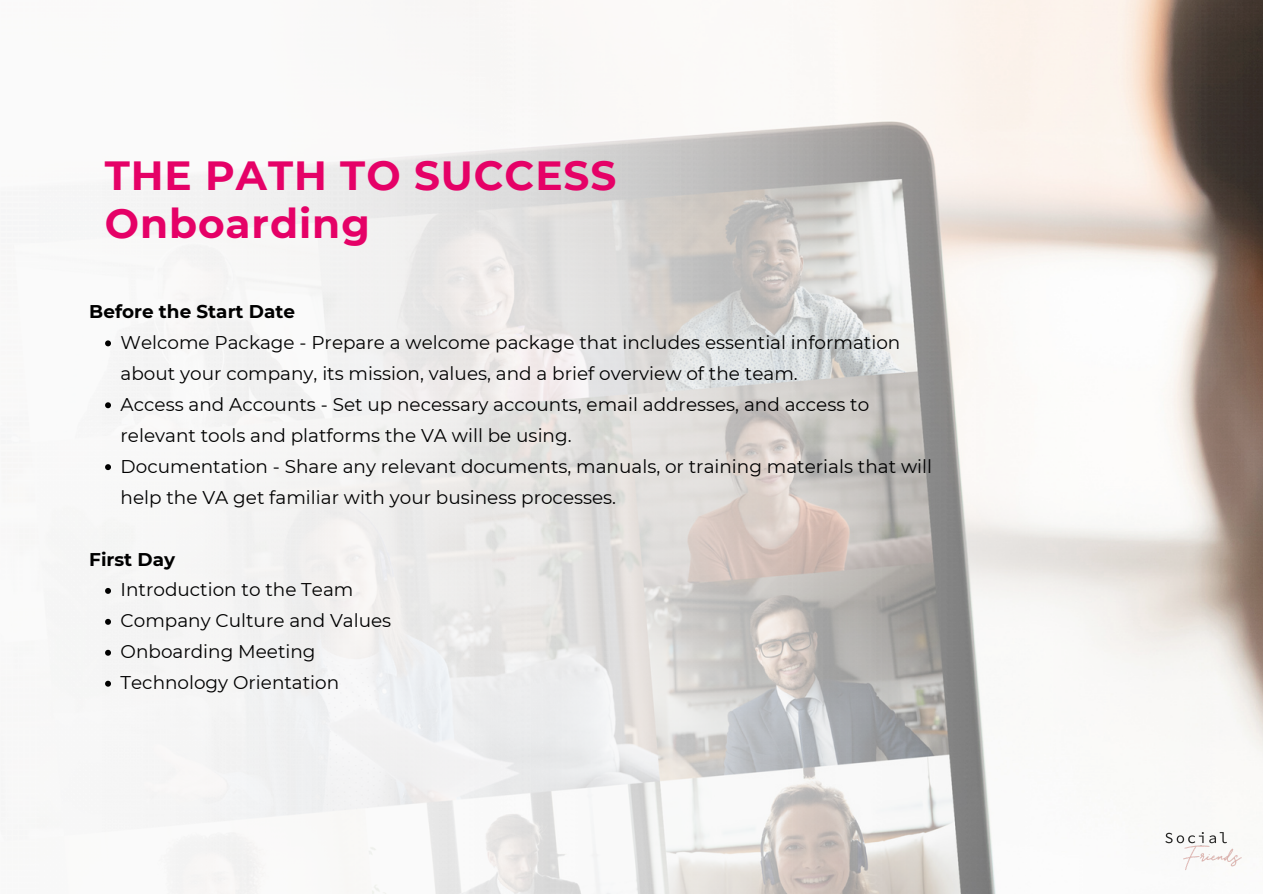
<style>
.page{position:relative;width:1263px;height:894px;background:#fff}
.page>*{position:absolute;margin:0;border:0;box-sizing:border-box;transform-origin:0 0}
.t1{font:700 40.65px "Montserrat";letter-spacing:.025em;color:#e50167}
.t2{font:18.45px/30.9px "Montserrat";color:#000}
.t3{font:700 18.45px "Montserrat";color:#000}
</style>
<div class="page">
<img style="left:102px;top:0;width:1161px;height:893px">
<svg style="left:105px;top:340px;width:6px;height:6px"></svg>
<svg style="left:105px;top:402px;width:6px;height:6px"></svg>
<svg style="left:105px;top:464px;width:6px;height:6px"></svg>
<svg style="left:105px;top:587px;width:6px;height:6px"></svg>
<svg style="left:105px;top:618px;width:6px;height:6px"></svg>
<svg style="left:105px;top:649px;width:6px;height:6px"></svg>
<svg style="left:105px;top:680px;width:6px;height:6px"></svg>
<img style="left:1157px;top:823px;width:92px;height:49px">
<p class="t1" style="left:105px;top:150px;width:513px">THE PATH TO SUCCESS</p>
<p class="t1" style="left:105px;top:199px;width:266px">Onboarding</p>
<p class="t3" style="left:89px;top:300px;width:207px">Before the Start Date</p>
<p class="t2" style="left:121px;top:327px;width:781px">Welcome Package - Prepare a welcome package that includes essential information about your company, its mission, values, and a brief overview of the team.</p>
<p class="t2" style="left:121px;top:388px;width:750px">Access and Accounts - Set up necessary accounts, email addresses, and access to relevant tools and platforms the VA will be using.</p>
<p class="t2" style="left:121px;top:450px;width:813px">Documentation - Share any relevant documents, manuals, or training materials that will help the VA get familiar with your business processes.</p>
<p class="t3" style="left:89px;top:547px;width:87px">First Day</p>
<p class="t2" style="left:121px;top:574px;width:234px">Introduction to the Team</p>
<p class="t2" style="left:121px;top:605px;width:272px">Company Culture and Values</p>
<p class="t2" style="left:121px;top:636px;width:196px">Onboarding Meeting</p>
<p class="t2" style="left:121px;top:667px;width:220px">Technology Orientation</p>
</div>
